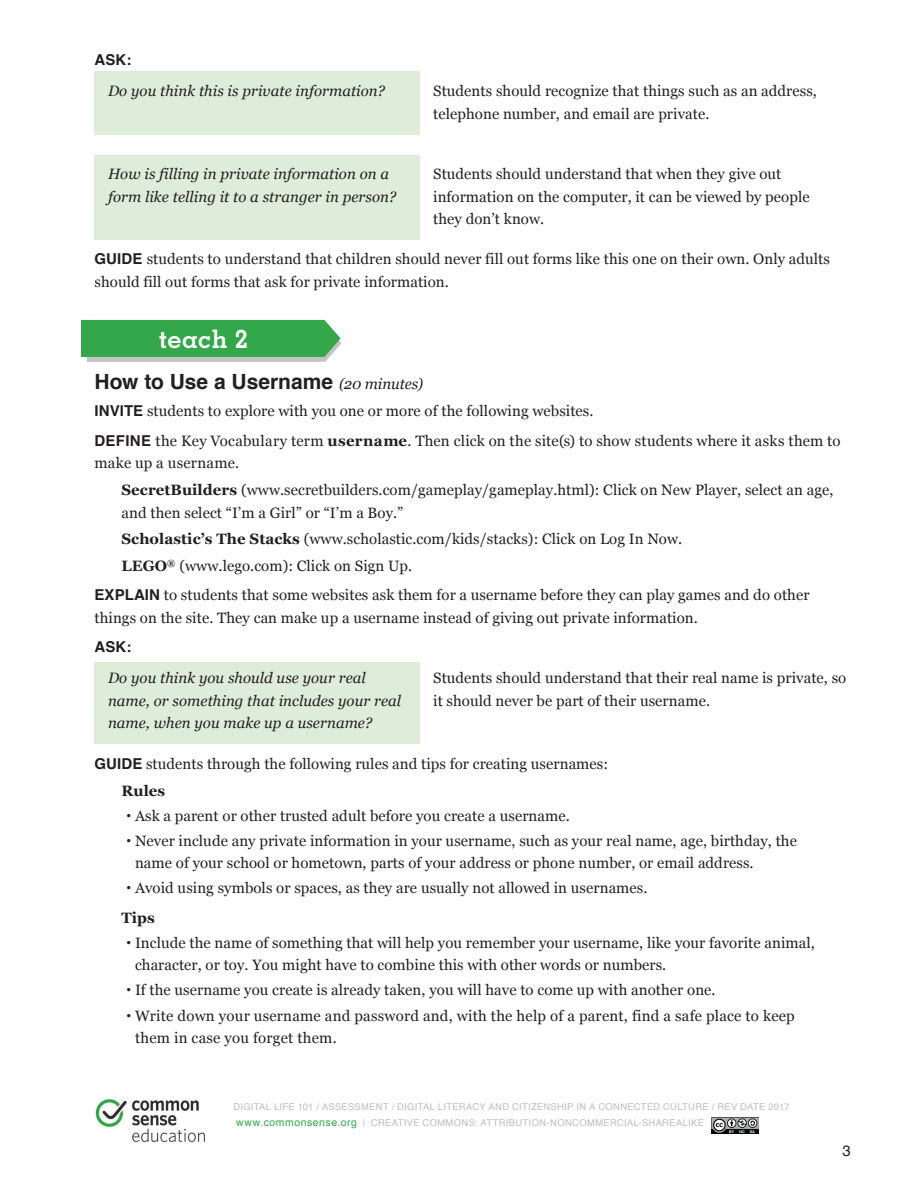
<style>
.page{position:relative;width:918px;height:1188px;background:#fff}
.page>*{position:absolute;margin:0;border:0;box-sizing:border-box;transform-origin:0 0}
.Header_-_Reg{font:700 25.5px "Memphis";letter-spacing:.02em;color:#fff}
.Header_-_Reg-2{font:700 21px "Helvetica";color:#231f20}
.Text{font:15px/22.5px "Georgia";letter-spacing:.005em;color:#231f20}
.NEW___Bulleted_Quest{font:italic 15px/22.5px "Georgia";letter-spacing:.005em;color:#231f20}
.Text-2{font:italic 15px/22.5px "Georgia";letter-spacing:.005em;color:#231f20}
.Text-3{font:700 15px "Georgia";letter-spacing:.005em;color:#231f20}
.Text-4{font:700 15px "Helvetica";letter-spacing:.005em;color:#231f20}
.t1{font:15px "Helvetica";color:#231f20}
.t2{font:9.3px "Helvetica";letter-spacing:.035em;color:#bcbdc0}
.s1{font-family:"Helvetica";font-weight:700}
.s2{font-family:"Georgia";font-weight:400;font-style:italic;font-size:15px}
.s3{font-weight:700}
.s4{font-size:10.5px;color:#33a749}
</style>
<div class="page">
<img style="left:712px;top:1117px;width:47px;height:17px">
<img style="left:95px;top:1099px;width:110px;height:44px">
<div style="left:94px;top:156px;width:326px;height:84px;background:#deecda"></div>
<svg style="left:81px;top:320px;width:260px;height:42px;background:#4aad5d"></svg>
<div style="left:94px;top:71px;width:326px;height:64px;background:#deecda"></div>
<div style="left:94px;top:663px;width:326px;height:81px;background:#deecda"></div>
<p class="Text-4" style="left:94px;top:48px;width:38px">ASK:</p>
<p class="NEW___Bulleted_Quest" style="left:108px;top:79px;width:279px">Do you think this is private information?</p>
<p class="Text" style="left:433px;top:79px;width:385px">Students should recognize that things such as an address, telephone number, and email are private.</p>
<p class="NEW___Bulleted_Quest" style="left:108px;top:162px;width:290px">How is filling in private information on a form like telling it to a stranger in person?</p>
<p class="Text" style="left:433px;top:162px;width:378px">Students should understand that when they give out information on the computer, it can be viewed by people they don’t know.</p>
<p class="Text" style="left:94px;top:247px;width:737px"><span class="s1">GUIDE</span> students to understand that children should never fill out forms like this one on their own. Only adults should fill out forms that ask for private information.</p>
<p class="Header_-_Reg" style="left:159px;top:323px;width:91px">teach 2</p>
<p class="Header_-_Reg-2" style="left:94px;top:365px;width:330px">How to Use a Username <span class="s2">(20 minutes)</span></p>
<p class="Text" style="left:94px;top:399px;width:501px"><span class="s1">INVITE</span> students to explore with you one or more of the following websites.</p>
<p class="Text" style="left:94px;top:429px;width:748px"><span class="s1">DEFINE</span> the Key Vocabulary term <span class="s3">username</span>. Then click on the site(s) to show students where it asks them to make up a username.</p>
<p class="Text" style="left:122px;top:478px;width:713px"><span class="s3">SecretBuilders</span> (www.secretbuilders.com/gameplay/gameplay.html): Click on New Player, select an age, and then select “I’m a Girl” or “I’m a Boy.”</p>
<p class="Text" style="left:122px;top:527px;width:562px"><span class="s3">Scholastic’s The Stacks</span> (www.scholastic.com/kids/stacks): Click on Log In Now.</p>
<p class="Text" style="left:122px;top:554px;width:292px"><span class="s3">LEGO</span><sup>®</sup> (www.lego.com): Click on Sign Up.</p>
<p class="Text" style="left:94px;top:583px;width:717px"><span class="s1">EXPLAIN</span> to students that some websites ask them for a username before they can play games and do other things on the site. They can make up a username instead of giving out private information.</p>
<p class="Text-4" style="left:94px;top:635px;width:38px">ASK:</p>
<p class="Text-2" style="left:108px;top:666px;width:295px">Do you think you should use your real name, or something that includes your real name, when you make up a username?</p>
<p class="Text" style="left:433px;top:666px;width:415px">Students should understand that their real name is private, so it should never be part of their username.</p>
<p class="Text" style="left:94px;top:752px;width:515px"><span class="s1">GUIDE</span> students through the following rules and tips for creating usernames:</p>
<p class="Text-3" style="left:122px;top:779px;width:45px">Rules</p>
<p class="Text" style="left:126px;top:804px;width:445px"><span class="s1">•</span> Ask a parent or other trusted adult before you create a username.</p>
<p class="Text" style="left:135px;top:829px;width:663px;text-indent:-9px"><span class="s1">•</span> Never include any private information in your username, such as your real name, age, birthday, the name of your school or hometown, parts of your address or phone number, or email address.</p>
<p class="Text" style="left:126px;top:876px;width:523px"><span class="s1">•</span> Avoid using symbols or spaces, as they are usually not allowed in usernames.</p>
<p class="Text-3" style="left:122px;top:906px;width:35px">Tips</p>
<p class="Text" style="left:135px;top:931px;width:681px;text-indent:-9px"><span class="s1">•</span> Include the name of something that will help you remember your username, like your favorite animal, character, or toy. You might have to combine this with other words or numbers.</p>
<p class="Text" style="left:126px;top:978px;width:591px"><span class="s1">•</span> If the username you create is already taken, you will have to come up with another one.</p>
<p class="Text" style="left:135px;top:1004px;width:661px;text-indent:-9px"><span class="s1">•</span> Write down your username and password and, with the help of a parent, find a safe place to keep them in case you forget them.</p>
<p class="t2" style="left:233px;top:1100px;width:558px">DIGITAL LIFE 101 / ASSESSMENT / DIGITAL LITERACY AND CITIZENSHIP IN A CONNECTED CULTURE / REV DATE 2017</p>
<p class="t2" style="left:236px;top:1116px;width:469px"><span class="s4">www.commonsense.org</span> | CREATIVE COMMONS: ATTRIBUTION-NONCOMMERCIAL-SHAREALIKE</p>
<p class="t1" style="left:842px;top:1139px;width:10px">3</p>
</div>
